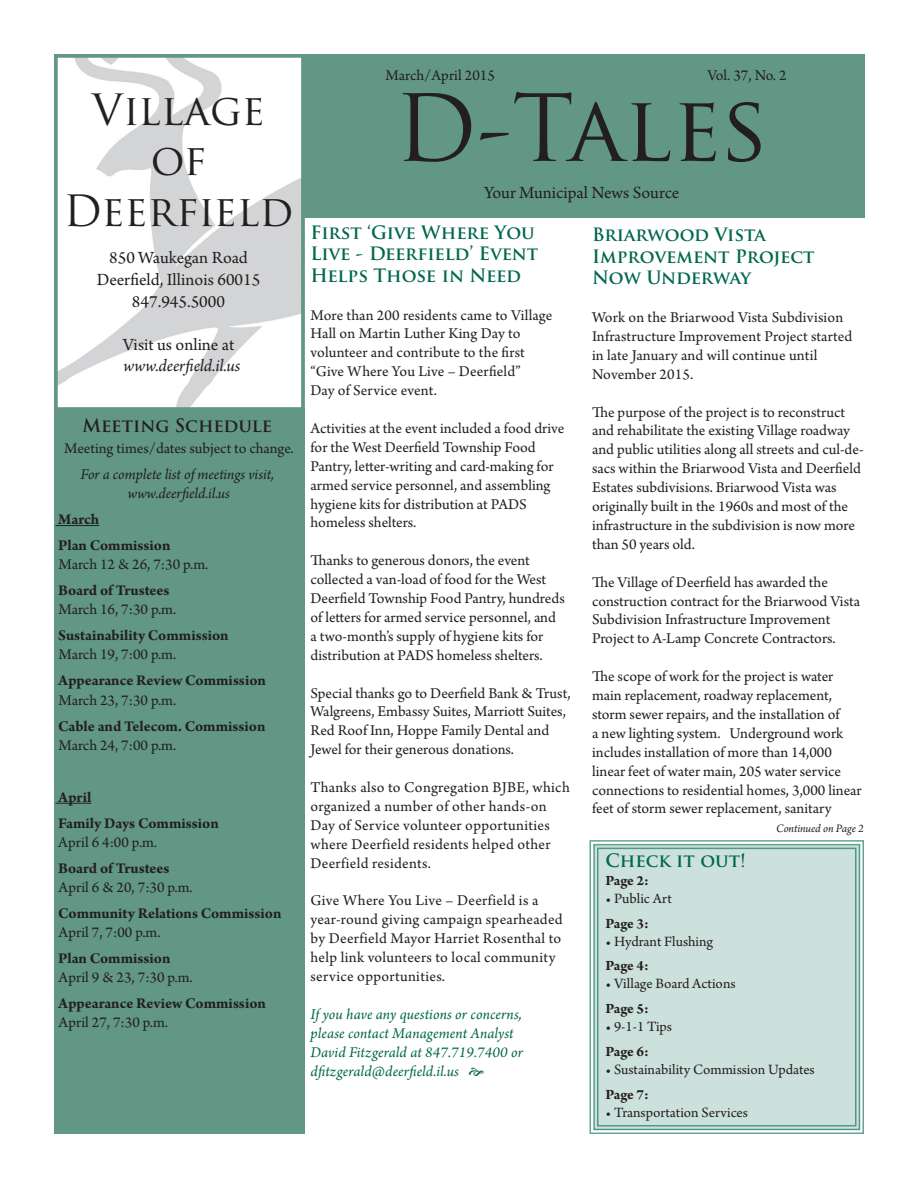
<style>
.page{position:relative;width:918px;height:1188px;background:#fff}
.page>*{position:absolute;margin:0;border:0;box-sizing:border-box;transform-origin:0 0}
.t1{font:90px "Trajan Pro";color:#231f20}
.t2{font:42px/50.4px "Trajan Pro";color:#231f20;text-align:center}
.t3{font:700 18px/21.6px "Trajan Pro";color:#01674d}
.t4{font:18px/21.6px "Arno Pro";color:#231f20;text-align:center}
.t5{font:italic 18px "Arno Pro";color:#231f20}
.t6{font:700 18px "Trajan Pro";color:#231f20}
.t7{font:15.75px/18.9px "Arno Pro";color:#231f20}
.t8{font:15.75px/18.9px "Arno Pro";letter-spacing:.02em;color:#231f20}
.t9{font:700 15.75px/26px "Arno Pro";letter-spacing:-.005em;color:#231f20}
.t10{font:italic 15.75px/18.9px "Arno Pro";letter-spacing:.005em;color:#01674d}
.t11{font:italic 15.75px/18.9px "Arno Pro";color:#231f20;text-align:center}
.t12{font:15px "Arno Pro";color:#231f20}
.t13{font:700 15px "Arno Pro";letter-spacing:-.015em;color:#231f20}
.t14{font:italic 12px "Arno Pro";letter-spacing:-.005em;color:#231f20}
</style>
<div class="page">
<div style="left:302px;top:54px;width:563px;height:164px;background:#629785"></div>
<div style="left:54px;top:409px;width:250px;height:725px;background:#629785"></div>
<img style="left:59px;top:59px;width:241px;height:347px">
<div style="left:54px;top:54px;width:251px;height:357px;border:4px solid #629785"></div>
<svg style="left:589px;top:840px;width:275px;height:294px;background:#c6dcd7"></svg>
<hr style="left:56px;top:525px;width:43px;height:1px;background:#231f20">
<hr style="left:56px;top:803px;width:35px;height:1px;background:#231f20">
<h2 class="t2" style="left:63px;top:84px;width:232px">Village of<br>Deerfield</h2>
<p class="t4" style="left:97px;top:248px;width:165px">850 Waukegan Road<br>Deerfield, Illinois 60015<br>847.945.5000</p>
<p class="t4" style="left:123px;top:335px;width:113px">Visit us online at</p>
<p class="t5" style="left:124px;top:356px;width:118px">www.deerfield.il.us</p>
<p class="t6" style="left:83px;top:414px;width:191px">Meeting Schedule</p>
<p class="t7" style="left:64px;top:440px;width:231px">Meeting times/dates subject to change.</p>
<p class="t11" style="left:81px;top:466px;width:195px">For a complete list of meetings visit, www.deerfield.il.us</p>
<p class="t9" style="left:58px;top:507px;width:114px">March<br>Plan Commission</p>
<p class="t7" style="left:58px;top:556px;width:151px">March 12 &amp; 26, 7:30 p.m.</p>
<p class="t9" style="left:58px;top:578px;width:113px">Board of Trustees</p>
<p class="t7" style="left:58px;top:601px;width:119px">March 16, 7:30 p.m.</p>
<p class="t9" style="left:58px;top:623px;width:172px">Sustainability Commission</p>
<p class="t7" style="left:58px;top:646px;width:119px">March 19, 7:00 p.m.</p>
<p class="t9" style="left:58px;top:669px;width:209px">Appearance Review Commission</p>
<p class="t7" style="left:58px;top:691px;width:119px">March 23, 7:30 p.m.</p>
<p class="t9" style="left:58px;top:714px;width:209px">Cable and Telecom. Commission</p>
<p class="t7" style="left:58px;top:736px;width:119px">March 24, 7:00 p.m.</p>
<p class="t9" style="left:58px;top:785px;width:162px">April<br>Family Days Commission</p>
<p class="t7" style="left:58px;top:833px;width:100px">April 6 4:00 p.m.</p>
<p class="t9" style="left:58px;top:856px;width:113px">Board of Trustees</p>
<p class="t7" style="left:58px;top:879px;width:136px">April 6 &amp; 20, 7:30 p.m.</p>
<p class="t9" style="left:58px;top:901px;width:225px">Community Relations Commission</p>
<p class="t7" style="left:58px;top:924px;width:104px">April 7, 7:00 p.m.</p>
<p class="t9" style="left:58px;top:946px;width:114px">Plan Commission</p>
<p class="t7" style="left:58px;top:969px;width:136px">April 9 &amp; 23, 7:30 p.m.</p>
<p class="t9" style="left:58px;top:991px;width:209px">Appearance Review Commission</p>
<p class="t7" style="left:58px;top:1014px;width:111px">April 27, 7:30 p.m.</p>
<p class="t7" style="left:386px;top:66px;width:111px">March/April 2015</p>
<p class="t7" style="left:707px;top:66px;width:81px">Vol. 37, No. 2</p>
<h1 class="t1" style="left:394px;top:71px;width:376px">D-Tales</h1>
<p class="t4" style="left:484px;top:182px;width:197px">Your Municipal News Source</p>
<p class="t3" style="left:310px;top:221px;width:229px">First ‘Give Where You<br>Live - Deerfield’ Event<br>Helps Those in Need</p>
<p class="t7" style="left:310px;top:306px;width:243px">More than 200 residents came to Village<br>Hall on Martin Luther King Day to volunteer and contribute to the first “Give Where You Live – Deerfield”<br>Day of Service event.</p>
<p class="t7" style="left:310px;top:420px;width:255px">Activities at the event included a food drive for the West Deerfield Township Food Pantry, letter-writing and card-making for armed service personnel, and assembling hygiene kits for distribution at PADS homeless shelters.</p>
<p class="t7" style="left:310px;top:552px;width:256px">Thanks to generous donors, the event collected a van-load of food for the West Deerfield Township Food Pantry, hundreds of letters for armed service personnel, and a two-month’s supply of hygiene kits for distribution at PADS homeless shelters.</p>
<p class="t7" style="left:310px;top:684px;width:262px">Special thanks go to Deerfield Bank &amp; Trust, Walgreens, Embassy Suites, Marriott Suites, Red Roof Inn, Hoppe Family Dental and Jewel for their generous donations.</p>
<p class="t8" style="left:310px;top:779px;width:261px">Thanks also to Congregation BJBE, which organized a number of other hands-on Day of Service volunteer opportunities where Deerfield residents helped other Deerfield residents.</p>
<p class="t8" style="left:310px;top:892px;width:254px">Give Where You Live – Deerfield is a year-round giving campaign spearheaded by Deerfield Mayor Harriet Rosenthal to help link volunteers to local community service opportunities.</p>
<p class="t10" style="left:310px;top:1005px;width:214px">If you have any questions or concerns, please contact Management Analyst David Fitzgerald at 847.719.7400 or dfitzgerald@deerfield.il.us</p>
<p class="t3" style="left:592px;top:224px;width:224px">Briarwood Vista<br>Improvement Project<br>Now Underway</p>
<p class="t7" style="left:592px;top:309px;width:262px">Work on the Briarwood Vista Subdivision Infrastructure Improvement Project started in late January and will continue until November 2015.</p>
<p class="t7" style="left:592px;top:403px;width:273px">The purpose of the project is to reconstruct and rehabilitate the existing Village roadway and public utilities along all streets and cul-de&shy;sacs within the Briarwood Vista and Deerfield Estates subdivisions. Briarwood Vista was originally built in the 1960s and most of the infrastructure in the subdivision is now more than 50 years old.</p>
<p class="t7" style="left:592px;top:573px;width:270px">The Village of Deerfield has awarded the construction contract for the Briarwood Vista Subdivision Infrastructure Improvement Project to A-Lamp Concrete Contractors.</p>
<p class="t7" style="left:592px;top:668px;width:271px">The scope of work for the project is water main replacement, roadway replacement, storm sewer repairs, and the installation of<br>a new lighting system. Underground work includes installation of more than 14,000 linear feet of water main, 205 water service connections to residential homes, 3,000 linear feet of storm sewer replacement, sanitary</p>
<p class="t14" style="left:776px;top:822px;width:89px">Continued on Page 2</p>
<p class="t3" style="left:605px;top:850px;width:142px">Check it out!</p>
<p class="t13" style="left:605px;top:872px;width:45px">Page 2:</p>
<p class="t12" style="left:605px;top:890px;width:68px">• Public Art</p>
<p class="t13" style="left:605px;top:914px;width:45px">Page 3:</p>
<p class="t12" style="left:605px;top:933px;width:109px">• Hydrant Flushing</p>
<p class="t13" style="left:605px;top:957px;width:45px">Page 4:</p>
<p class="t12" style="left:605px;top:975px;width:132px">• Village Board Actions</p>
<p class="t13" style="left:605px;top:1000px;width:45px">Page 5:</p>
<p class="t12" style="left:605px;top:1018px;width:68px">• 9-1-1 Tips</p>
<p class="t13" style="left:605px;top:1043px;width:45px">Page 6:</p>
<p class="t12" style="left:605px;top:1061px;width:211px">• Sustainability Commission Updates</p>
<p class="t13" style="left:605px;top:1085px;width:45px">Page 7:</p>
<p class="t12" style="left:605px;top:1104px;width:144px">• Transportation Services</p>
</div>
